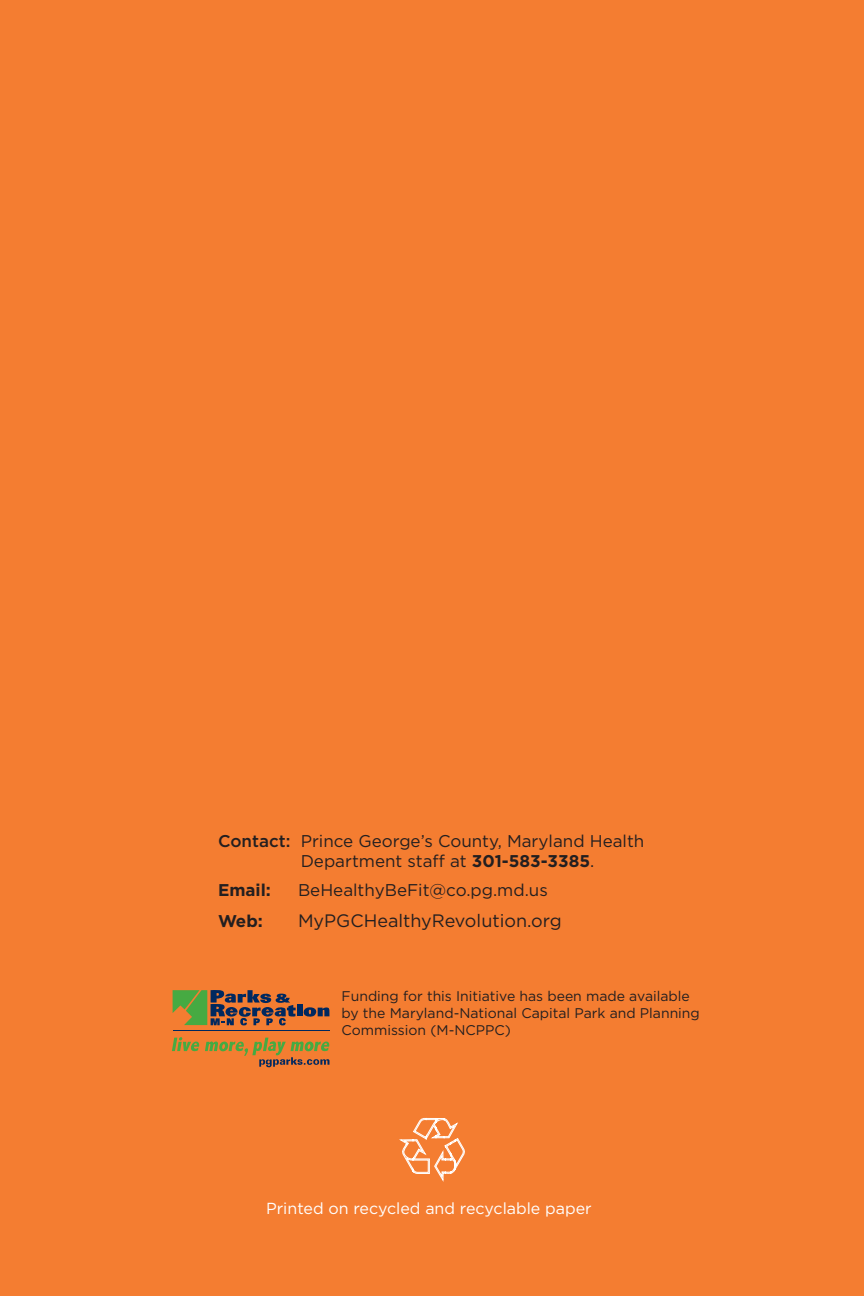
<style>
.page{position:relative;width:864px;height:1296px;background:#f47d31}
.page>*{position:absolute;margin:0;border:0;box-sizing:border-box;transform-origin:0 0}
.body_copy{font:18px "Gotham";color:#231f20}
.body_copy-2{font:17px/20.4px "Gotham";color:#231f20}
.body_copy-3{font:700 17px "Gotham";color:#231f20}
.body_copy-4{font:16px "Gotham";color:#fff}
.body_copy-5{font:14px/16.8px "Gotham";color:#231f20}
.s1{font-weight:500}
.s2{font-weight:700}
</style>
<div class="page">
<svg style="left:399px;top:1117px;width:66px;height:65px"></svg>
<hr style="left:173px;top:1030px;width:156px;height:1px;background:#00285f">
<svg style="left:173px;top:990px;width:156px;height:36px"></svg>
<svg style="left:172px;top:1037px;width:27px;height:15px"></svg>
<svg style="left:205px;top:1038px;width:124px;height:29px"></svg>
<p class="body_copy-2" style="left:301px;top:830px;width:345px;text-indent:-83px"><span class="s1">Contact:</span> Prince George’s County, Maryland Health<br>Department staff at <span class="s2">301-583-3385</span>.</p>
<p class="body_copy-3" style="left:218px;top:879px;width:54px">Email:</p>
<p class="body_copy-2" style="left:298px;top:880px;width:251px">BeHealthyBeFit@co.pg.md.us</p>
<p class="body_copy-3" style="left:218px;top:910px;width:46px">Web:</p>
<p class="body_copy" style="left:298px;top:909px;width:265px">MyPGCHealthyRevolution.org</p>
<p class="body_copy-5" style="left:342px;top:988px;width:360px">Funding for this Initiative has been made available by the Maryland-National Capital Park and Planning<br>Commission (M-NCPPC)</p>
<p class="body_copy-4" style="left:266px;top:1198px;width:327px">Printed on recycled and recyclable paper</p>
</div>
